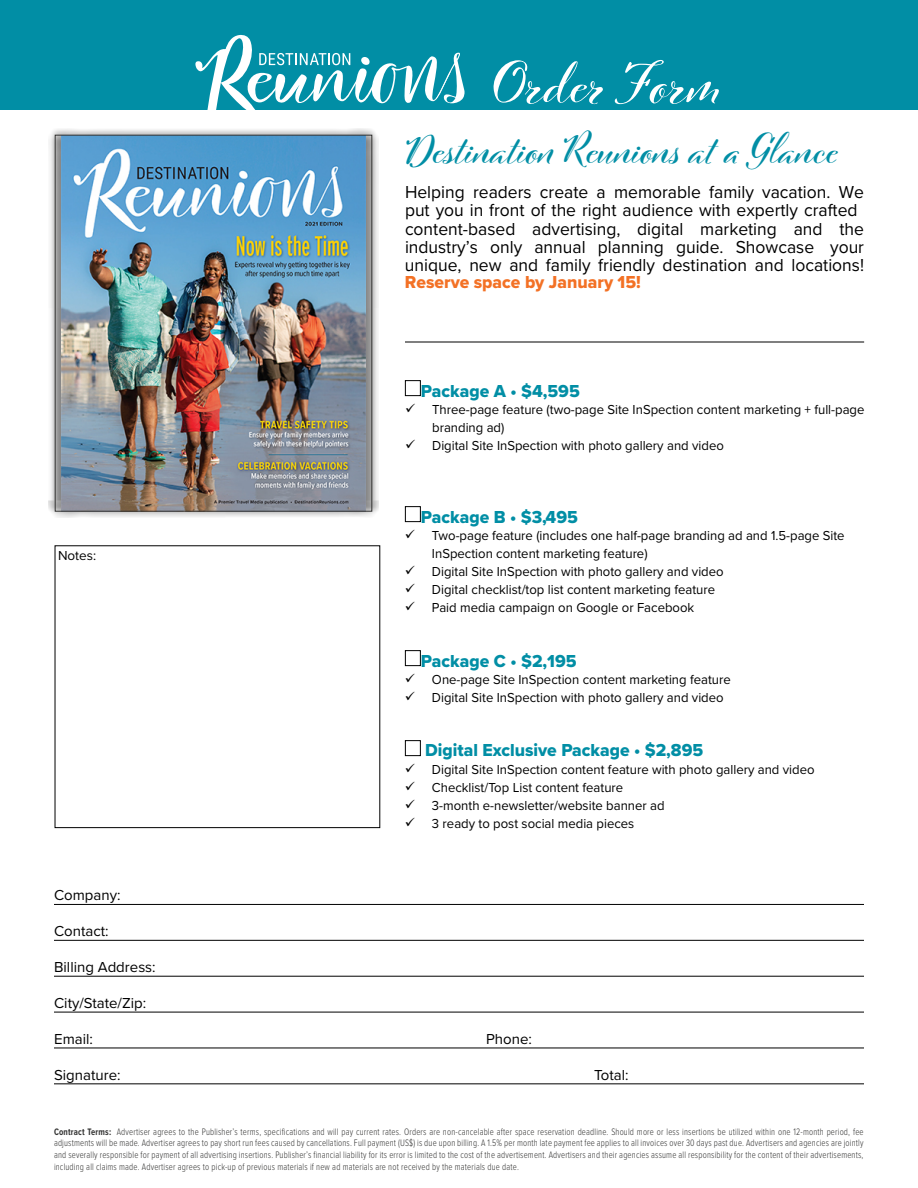
<style>
.page{position:relative;width:918px;height:1188px;background:#fff}
.page>*{position:absolute;margin:0;border:0;box-sizing:border-box;transform-origin:0 0}
.t1{font:700 55.95px "Cinque Donne";color:#fff}
.t2{font:700 39px "Cinque Donne";letter-spacing:.01em;color:#018ea5}
.t3{font:18px/18.1px "Proxima Nova";color:#000}
.t4{font:18px "Proxima Nova Extrabld";color:#018ea5}
.t5{font:18px "Proxima Nova Extrabld";color:#f37125}
.t6{font:15px "Proxima Nova";color:#000}
.t7{font:13.5px/18px "Proxima Nova";color:#000}
.t8{font:300 9.75px/11.7px "Proxima Nova Cond";letter-spacing:.02em;color:#343433;text-align:justify;scale:.9 1}
.s1{font-weight:700}
</style>
<div class="page">
<div style="left:0;top:0;width:918px;height:110px;background:#018ea5"></div>
<svg style="left:195px;top:35px;width:270px;height:75px"></svg>
<div style="left:48px;top:128px;width:331px;height:390px;background:#000;opacity:.5"></div>
<img style="left:61px;top:137px;width:305px;height:372px">
<div style="left:55px;top:135px;width:317px;height:376px;border:1px solid #343433"></div>
<div style="left:405px;top:380px;width:16px;height:16px;border:1px solid #000"></div>
<div style="left:405px;top:506px;width:16px;height:16px;border:1px solid #000"></div>
<div style="left:405px;top:650px;width:16px;height:16px;border:1px solid #000"></div>
<div style="left:405px;top:740px;width:16px;height:16px;border:1px solid #000"></div>
<hr style="left:54px;top:904px;width:810px;height:1px;background:#000">
<hr style="left:54px;top:940px;width:810px;height:1px;background:#000">
<hr style="left:54px;top:976px;width:810px;height:1px;background:#000">
<hr style="left:54px;top:1012px;width:810px;height:1px;background:#000">
<hr style="left:54px;top:1048px;width:810px;height:1px;background:#000">
<hr style="left:54px;top:1084px;width:810px;height:1px;background:#000">
<hr style="left:405px;top:342px;width:459px;height:1px;background:#000">
<h1 class="t1" style="left:493px;top:49px;width:231px">Order Form</h1>
<h2 class="t2" style="left:405px;top:126px;width:435px">Destination Reunions at a Glance</h2>
<p class="t3" style="left:405px;top:183px;width:461px">Helping readers create a memorable family vacation. We put you in front of the right audience with expertly crafted content-based advertising, digital marketing and the industry’s only annual planning guide. Showcase your unique, new and family friendly destination and locations!</p>
<h3 class="t5" style="left:405px;top:268px;width:237px">Reserve space by January 15!</h3>
<h3 class="t7" style="left:58px;top:546px;width:40px">Notes:</h3>
<h3 class="t4" style="left:421px;top:378px;width:161px">Package A • $4,595</h3>
<h3 class="t7" style="left:432px;top:400px;width:434px">Three-page feature (two-page Site InSpection content marketing + full-page branding ad)<br>Digital Site InSpection with photo gallery and video</h3>
<h3 class="t4" style="left:421px;top:504px;width:159px">Package B • $3,495</h3>
<p class="t7" style="left:432px;top:526px;width:414px">Two-page feature (includes one half-page branding ad and 1.5-page Site InSpection content marketing feature)<br>Digital Site InSpection with photo gallery and video<br>Digital checklist/top list content marketing feature<br>Paid media campaign on Google or Facebook</p>
<h3 class="t4" style="left:421px;top:648px;width:157px">Package C • $2,195</h3>
<h3 class="t7" style="left:432px;top:670px;width:300px">One-page Site InSpection content marketing feature<br>Digital Site InSpection with photo gallery and video</h3>
<h3 class="t4" style="left:425px;top:737px;width:280px">Digital Exclusive Package • $2,895</h3>
<h3 class="t7" style="left:432px;top:760px;width:384px">Digital Site InSpection content feature with photo gallery and video Checklist/Top List content feature<br>3-month e-newsletter/website banner ad<br>3 ready to post social media pieces</h3>
<h3 class="t6" style="left:54px;top:884px;width:68px">Company:</h3>
<h3 class="t6" style="left:54px;top:920px;width:56px">Contact:</h3>
<h3 class="t6" style="left:54px;top:956px;width:103px">Billing Address:</h3>
<h3 class="t6" style="left:54px;top:992px;width:94px">City/State/Zip:</h3>
<h3 class="t6" style="left:54px;top:1028px;width:40px">Email:</h3>
<h3 class="t6" style="left:486px;top:1028px;width:47px">Phone:</h3>
<h3 class="t6" style="left:54px;top:1064px;width:68px">Signature:</h3>
<h3 class="t6" style="left:594px;top:1064px;width:36px">Total:</h3>
<p class="t8" style="left:54px;top:1125px;width:901px"><span class="s1">Contract Terms:</span> Advertiser agrees to the Publisher’s terms, specifications and will pay current rates. Orders are non-cancelable after space reservation deadline. Should more or less insertions be utilized within one 12-month period, fee adjustments will be made. Advertiser agrees to pay short run fees caused by cancellations. Full payment (US$) is due upon billing. A 1.5% per month late payment fee applies to all invoices over 30 days past due. Advertisers and agencies are jointly and severally responsible for payment of all advertising insertions. Publisher’s financial liability for its error is limited to the cost of the advertisement. Advertisers and their agencies assume all responsibility for the content of their advertisements, including all claims made. Advertiser agrees to pick-up of previous materials if new ad materials are not received by the materials due date.</p>
</div>
